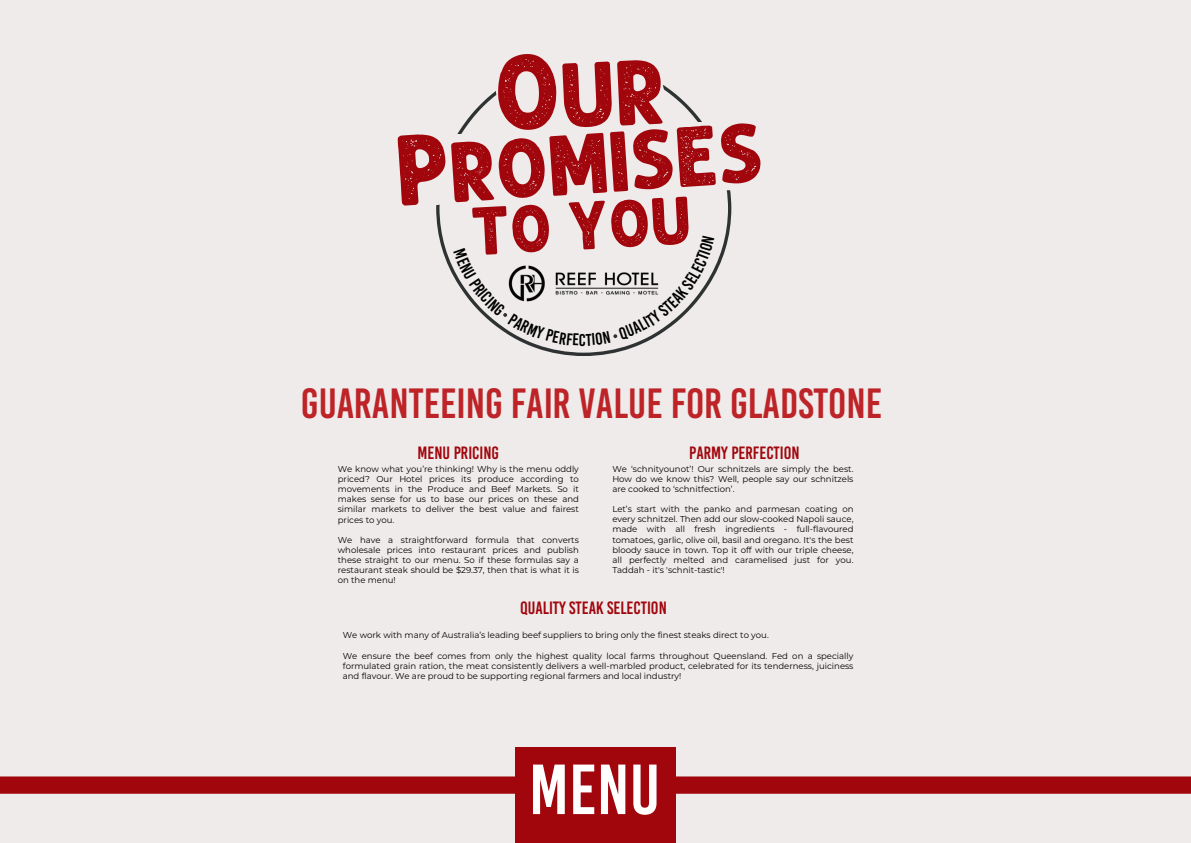
<style>
.page{position:relative;width:1191px;height:843px;background:#fff}
.page>*{position:absolute;margin:0;border:0;box-sizing:border-box;transform-origin:0 0}
.t1{font:93px "Balbeer Rustic";color:#a2060d}
.t2{font:74.2px "Balbeer Rustic";color:#a2060d}
.t3{font:70.7px "Bebas Kai";color:#fff}
.t4{font:42.2px "Bebas Kai";color:#bd2327}
.t5{font:17.8px "Bebas Kai";color:#a2060d}
.t6{font:17px "Bebas Kai";color:#000}
.t7{font:8.5px/10.1px "Montserrat";color:#000;text-align:justify}
</style>
<div class="page">
<div style="left:0;top:0;width:1190px;height:842px;background:#eeebea"></div>
<div style="left:0;top:776px;width:1190px;height:17px;background:#a2060d"></div>
<div style="left:515px;top:747px;width:161px;height:95px;background:#a2060d"></div>
<svg style="left:436px;top:95px;width:295px;height:181px"></svg>
<svg style="left:447px;top:95px;width:21px;height:20px"></svg>
<svg style="left:436px;top:116px;width:296px;height:92px"></svg>
<img style="left:484px;top:184px;width:198px;height:172px">
<svg style="left:453px;top:248px;width:125px;height:97px"></svg>
<svg style="left:585px;top:235px;width:129px;height:110px"></svg>
<svg style="left:490px;top:85px;width:212px;height:103px"></svg>
<h1 class="t1" style="left:397px;top:137px;width:368px;rotate:-4deg">Promises</h1>
<h1 class="t2" style="left:471px;top:199px;width:222px;rotate:-3deg">to you</h1>
<h3 class="t6" style="left:579px;top:329px;width:8px">C</h3>
<h3 class="t4" style="left:301px;top:377px;width:583px">GUARANTEEING FAIR VALUE FOR GLADSTONE</h3>
<h3 class="t5" style="left:417px;top:441px;width:83px">MENU PRICING</h3>
<p class="t7" style="left:338px;top:463px;width:242px">We know what you’re thinking! Why is the menu oddly priced? Our Hotel prices its produce according to movements in the Produce and Beef Markets. So it makes sense for us to base our prices on these and similar markets to deliver the best value and fairest prices to you.</p>
<p class="t7" style="left:338px;top:534px;width:242px">We have a straightforward formula that converts wholesale prices into restaurant prices and publish these straight to our menu. So if these formulas say a restaurant steak should be $29.37, then that is what it is on the menu!</p>
<h3 class="t5" style="left:689px;top:441px;width:112px">PARMY PERFECTION</h3>
<p class="t7" style="left:612px;top:463px;width:243px">We ‘schnityounot’! Our schnitzels are simply the best.<br>How do we know this? Well, people say our schnitzels are cooked to ‘schnitfection’.</p>
<p class="t7" style="left:612px;top:504px;width:243px">Let’s start with the panko and parmesan coating on every schnitzel. Then add our slow-cooked Napoli sauce, made with all fresh ingredients - full-flavoured tomatoes, garlic, olive oil, basil and oregano. It's the best bloody sauce in town. Top it off with our triple cheese, all perfectly melted and caramelised just for you.<br>Taddah - it's 'schnit-tastic'!</p>
<h3 class="t5" style="left:520px;top:596px;width:148px">QUALITY STEAK SELECTION</h3>
<p class="t7" style="left:343px;top:630px;width:427px">We work with many of Australia’s leading beef suppliers to bring only the finest steaks direct to you.</p>
<p class="t7" style="left:343px;top:650px;width:512px">We ensure the beef comes from only the highest quality local farms throughout Queensland. Fed on a specially formulated grain ration, the meat consistently delivers a well-marbled product, celebrated for its tenderness, juiciness and flavour. We are proud to be supporting regional farmers and local industry!</p>
<h3 class="t3" style="left:529px;top:746px;width:133px">MENU</h3>
</div>
